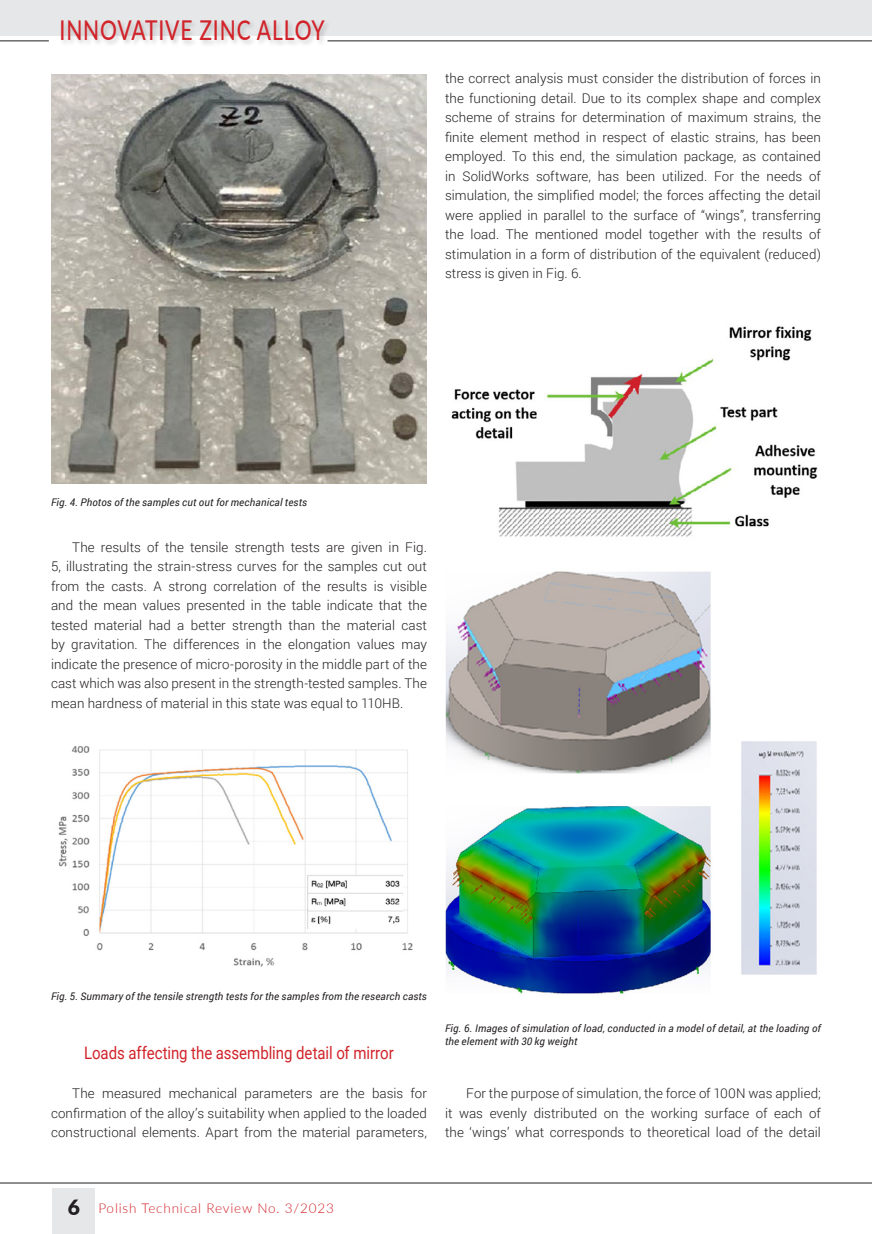
<style>
.page{position:relative;width:872px;height:1234px;background:#fff}
.page>*{position:absolute;margin:0;border:0;box-sizing:border-box;transform-origin:0 0}
.t1{font:500 27.3px "Lato";letter-spacing:.04em;color:#d1232a;scale:.77 1}
.SRODTYTOL{font:17.25px "Roboto";letter-spacing:-.005em;color:#d1232a;scale:.87 1}
.t2{font:300 13.5px "Lato";letter-spacing:.06em;color:#d1232a}
.Tekst_podstawowy_21{font:300 13.35px/19.5px "Roboto";letter-spacing:.005em;color:#231f20;text-align:justify}
.PODPIS_rysunku{font:italic 10.5px/13.5px "Roboto";letter-spacing:.02em;color:#231f20}
.s1{font-weight:900;font-size:21px;color:#231f20}
</style>
<div class="page">
<div style="left:52px;top:1187px;width:42px;height:46px;background:#e6e7e9"></div>
<hr style="left:0;top:1182px;width:872px;height:1px;background:#231f20">
<div style="left:0;top:0;width:871px;height:36px;background:#e6e7e9"></div>
<div style="left:60px;top:19px;width:272px;height:28px;background:#231f20;opacity:.22"></div>
<hr style="left:0;top:40px;width:49px;height:1px;background:#231f20">
<hr style="left:327px;top:40px;width:545px;height:1px;background:#231f20">
<hr style="left:871px;top:0;width:1px;height:36px;background:#e6e7e9">
<img style="left:51px;top:74px;width:376px;height:409px">
<img style="left:58px;top:746px;width:355px;height:221px">
<img style="left:451px;top:326px;width:367px;height:211px">
<img style="left:445px;top:571px;width:372px;height:423px">
<h1 class="t1" style="left:60px;top:10px;width:346px">INNOVATIVE ZINC ALLOY</h1>
<p class="Tekst_podstawowy_21" style="left:445px;top:68px;width:377px">the correct analysis must consider the distribution of forces in the functioning detail. Due to its complex shape and complex scheme of strains for determination of maximum strains, the finite element method in respect of elastic strains, has been employed. To this end, the simulation package, as contained in SolidWorks software, has been utilized. For the needs of simulation, the simplified model; the forces affecting the detail were applied in parallel to the surface of “wings”, transferring the load. The mentioned model together with the results of stimulation in a form of distribution of the equivalent (reduced) stress is given in Fig. 6.</p>
<p class="PODPIS_rysunku" style="left:51px;top:495px;width:258px">Fig. 4. Photos of the samples cut out for mechanical tests</p>
<p class="Tekst_podstawowy_21" style="left:51px;top:536px;width:377px;text-indent:21px">The results of the tensile strength tests are given in Fig.<br>5, illustrating the strain-stress curves for the samples cut out from the casts. A strong correlation of the results is visible and the mean values presented in the table indicate that the tested material had a better strength than the material cast by gravitation. The differences in the elongation values may indicate the presence of micro-porosity in the middle part of the cast which was also present in the strength-tested samples. The mean hardness of material in this state was equal to 110HB.</p>
<p class="PODPIS_rysunku" style="left:51px;top:988px;width:377px">Fig. 5. Summary of the tensile strength tests for the samples from the research casts</p>
<p class="SRODTYTOL" style="left:84px;top:1040px;width:357px">Loads affecting the assembling detail of mirror</p>
<p class="Tekst_podstawowy_21" style="left:51px;top:1082px;width:377px;text-indent:21px">The measured mechanical parameters are the basis for confirmation of the alloy’s suitability when applied to the loaded constructional elements. Apart from the material parameters,</p>
<p class="PODPIS_rysunku" style="left:445px;top:1020px;width:377px">Fig. 6. Images of simulation of load, conducted in a model of detail, at the loading of the element with 30 kg weight</p>
<p class="Tekst_podstawowy_21" style="left:445px;top:1082px;width:377px;text-indent:21px">For the purpose of simulation, the force of 100N was applied; it was evenly distributed on the working surface of each of the ‘wings’ what corresponds to theoretical load of the detail</p>
<p class="t2" style="left:68px;top:1197px;width:267px"><span class="s1">6</span> Polish Technical Review No. 3/2023</p>
</div>
